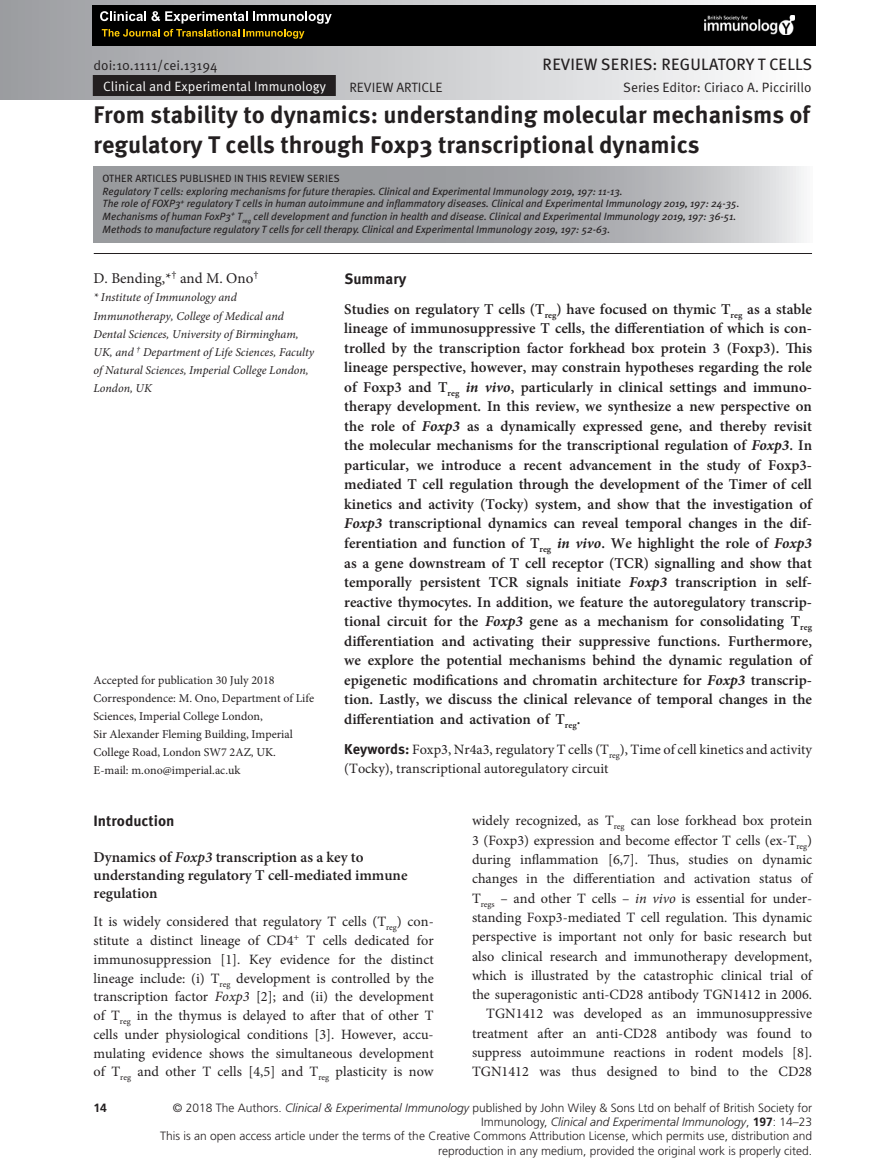
<style>
.page{position:relative;width:893px;height:1174px;background:#fff}
.page>*{position:absolute;margin:0;border:0;box-sizing:border-box;transform-origin:0 0}
.t1{font:700 24px/30px "Meta Pro";color:#231f20}
.t2{font:16.5px "Meta Plus";letter-spacing:.015em;color:#231f20}
.t3{font:600 15px/19.5px "Minion Pro";color:#231f20;text-align:justify}
.t4{font:15px "Minion Pro";color:#231f20}
.t5{font:700 15px "Meta Pro";color:#231f20}
.t6{font:14.25px/19.4px "Minion Pro";color:#231f20}
.t7{font:13.5px "Meta Pro";color:#231f20}
.t8{font:13.5px "Meta Pro";color:#fff}
.t9{font:300 12px/14.4px "Frutiger LT Std";color:#231f20;text-align:right}
.t10{font:12px/18px "Minion Pro";color:#231f20}
.t11{font:italic 12px/18px "Minion Pro";color:#231f20}
.t12{font:700 12px "Frutiger LT Std";color:#231f20}
.t13{font:italic 10.5px/12.6px "Meta Plus";color:#231f20}
.t14{font:10.5px "Meta Plus";letter-spacing:.01em;color:#231f20}
.s1{font-weight:700;font-style:italic}
.s2{font-family:"Meta Pro";font-weight:700}
.s3{font-style:italic}
.s4{font-weight:700}
</style>
<div class="page">
<div style="left:0;top:0;width:893px;height:99px;background:linear-gradient(to right,#9a9ca0,#fff)"></div>
<hr style="left:94px;top:253px;width:718px;height:1px;background:#231f20">
<div style="left:94px;top:76px;width:241px;height:19px;background:#231f20"></div>
<div style="left:93px;top:75px;width:243px;height:21px;border:2px solid #231f20"></div>
<svg style="left:94px;top:167px;width:710px;height:76px"></svg>
<div style="left:92px;top:6px;width:723px;height:40px;background:#000"></div>
<svg style="left:100px;top:11px;width:232px;height:28px"></svg>
<img style="left:705px;top:15px;width:90px;height:20px">
<p class="t7" style="left:94px;top:57px;width:125px">doi:10.1111/cei.13194</p>
<p class="t2" style="left:543px;top:55px;width:271px">REVIEW SERIES: REGULATORY T CELLS</p>
<p class="t8" style="left:103px;top:77px;width:224px">Clinical and Experimental Immunology</p>
<p class="t7" style="left:349px;top:79px;width:95px">REVIEW ARTICLE</p>
<p class="t7" style="left:623px;top:79px;width:190px">Series Editor: Ciriaco A. Piccirillo</p>
<h1 class="t1" style="left:94px;top:100px;width:718px">From stability to dynamics: understanding molecular mechanisms of regulatory T cells through Foxp3 transcriptional dynamics</h1>
<p class="t14" style="left:103px;top:172px;width:239px">OTHER ARTICLES PUBLISHED IN THIS REVIEW SERIES</p>
<p class="t13" style="left:103px;top:185px;width:639px">Regulatory T cells: exploring mechanisms for future therapies. Clinical and Experimental Immunology 2019, 197: 11-13.<br>The role of FOXP3<sup>+</sup> regulatory T cells in human autoimmune and inflammatory diseases. Clinical and Experimental Immunology 2019, 197: 24-35.<br>Mechanisms of human FoxP3<sup>+</sup> T<sub>reg</sub> cell development and function in health and disease. Clinical and Experimental Immunology 2019, 197: 36-51.<br>Methods to manufacture regulatory T cells for cell therapy. Clinical and Experimental Immunology 2019, 197: 52-63.</p>
<p class="t4" style="left:94px;top:269px;width:166px">D. Bending,*<sup>†</sup> and M. Ono<sup>†</sup></p>
<p class="t11" style="left:94px;top:289px;width:222px">* Institute of Immunology and Immunotherapy, College of Medical and Dental Sciences, University of Birmingham, UK, and <sup>†</sup> Department of Life Sciences, Faculty of Natural Sciences, Imperial College London, London, UK</p>
<p class="t10" style="left:94px;top:671px;width:222px">Accepted for publication 30 July 2018<br>Correspondence: M. Ono, Department of Life Sciences, Imperial College London,<br>Sir Alexander Fleming Building, Imperial College Road, London SW7 2AZ, UK.<br>E-mail: m.ono@imperial.ac.uk</p>
<p class="t5" style="left:344px;top:269px;width:64px">Summary</p>
<p class="t3" style="left:344px;top:299px;width:469px">Studies on regulatory T cells (T<sub>reg</sub>) have focused on thymic T<sub>reg</sub> as a stable lineage of immunosuppressive T cells, the differentiation of which is con&shy;trolled by the transcription factor forkhead box protein 3 (Foxp3). This lineage perspective, however, may constrain hypotheses regarding the role of Foxp3 and T<sub>reg</sub> <span class="s1">in vivo</span>, particularly in clinical settings and immuno&shy;therapy development. In this review, we synthesize a new perspective on the role of <span class="s1">Foxp3</span> as a dynamically expressed gene, and thereby revisit the molecular mechanisms for the transcriptional regulation of <span class="s1">Foxp3</span>. In particular, we introduce a recent advancement in the study of Foxp3- mediated T cell regulation through the development of the Timer of cell kinetics and activity (Tocky) system, and show that the investigation of <span class="s1">Foxp3</span> transcriptional dynamics can reveal temporal changes in the dif&shy;ferentiation and function of T<sub>reg</sub> <span class="s1">in vivo</span>. We highlight the role of <span class="s1">Foxp3 </span>as a gene downstream of T cell receptor (TCR) signalling and show that temporally persistent TCR signals initiate <span class="s1">Foxp3</span> transcription in self&shy;reactive thymocytes. In addition, we feature the autoregulatory transcrip&shy;tional circuit for the <span class="s1">Foxp3</span> gene as a mechanism for consolidating T<sub>reg </sub>differentiation and activating their suppressive functions. Furthermore, we explore the potential mechanisms behind the dynamic regulation of epigenetic modifications and chromatin architecture for <span class="s1">Foxp3</span> transcrip&shy;tion. Lastly, we discuss the clinical relevance of temporal changes in the differentiation and activation of T<sub>reg</sub>.</p>
<p class="t6" style="left:344px;top:739px;width:469px"><span class="s2">Keywords:</span> Foxp3, Nr4a3, regulatory T cells (T<sub>reg</sub>), Time of cell kinetics and activity (Tocky), transcriptional autoregulatory circuit</p>
<p class="t5" style="left:94px;top:811px;width:83px">Introduction</p>
<p class="t3" style="left:94px;top:848px;width:315px;line-height:18px;text-align:left">Dynamics of <span class="s3">Foxp3</span> transcription as a key to understanding regulatory T cell-mediated immune regulation</p>
<p class="t6" style="left:94px;top:912px;width:342px;line-height:18.8px;text-align:justify">It is widely considered that regulatory T cells (T<sub>reg</sub>) con&shy;stitute a distinct lineage of CD4<sup>+</sup> T cells dedicated for immunosuppression [1]. Key evidence for the distinct lineage include: (i) T<sub>reg</sub> development is controlled by the transcription factor <span class="s3">Foxp3</span> [2]; and (ii) the development of T<sub>reg</sub> in the thymus is delayed to after that of other T cells under physiological conditions [3]. However, accu&shy;mulating evidence shows the simultaneous development of T<sub>reg</sub> and other T cells [4,5] and T<sub>reg</sub> plasticity is now</p>
<p class="t6" style="left:472px;top:811px;width:342px;text-align:right">widely recognized, as T<sub>reg</sub> can lose forkhead box protein 3 (Foxp3) expression and become effector T cells (ex-T<sub>reg</sub>) during inflammation [6,7]. Thus, studies on dynamic changes in the differentiation and activation status of T<sub>regs</sub> – and other T cells – <span class="s3">in vivo</span> is essential for under&shy;standing Foxp3-mediated T cell regulation. This dynamic perspective is important not only for basic research but also clinical research and immunotherapy development, which is illustrated by the catastrophic clinical trial of the superagonistic anti-CD28 antibody TGN1412 in 2006.<br>TGN1412 was developed as an immunosuppressive treatment after an anti-CD28 antibody was found to suppress autoimmune reactions in rodent models [8].<br>TGN1412 was thus designed to bind to the CD28</p>
<p class="t12" style="left:94px;top:1100px;width:15px">14</p>
<p class="t9" style="left:160px;top:1100px;width:653px">© 2018 The Authors. <span class="s3">Clinical &amp; Experimental Immunology</span> published by John Wiley &amp; Sons Ltd on behalf of British Society for Immunology, <span class="s3">Clinical and Experimental Immunology</span>, <span class="s4">197</span>: 14–23<br>This is an open access article under the terms of the Creative Commons Attribution License, which permits use, distribution and reproduction in any medium, provided the original work is properly cited.</p>
</div>
